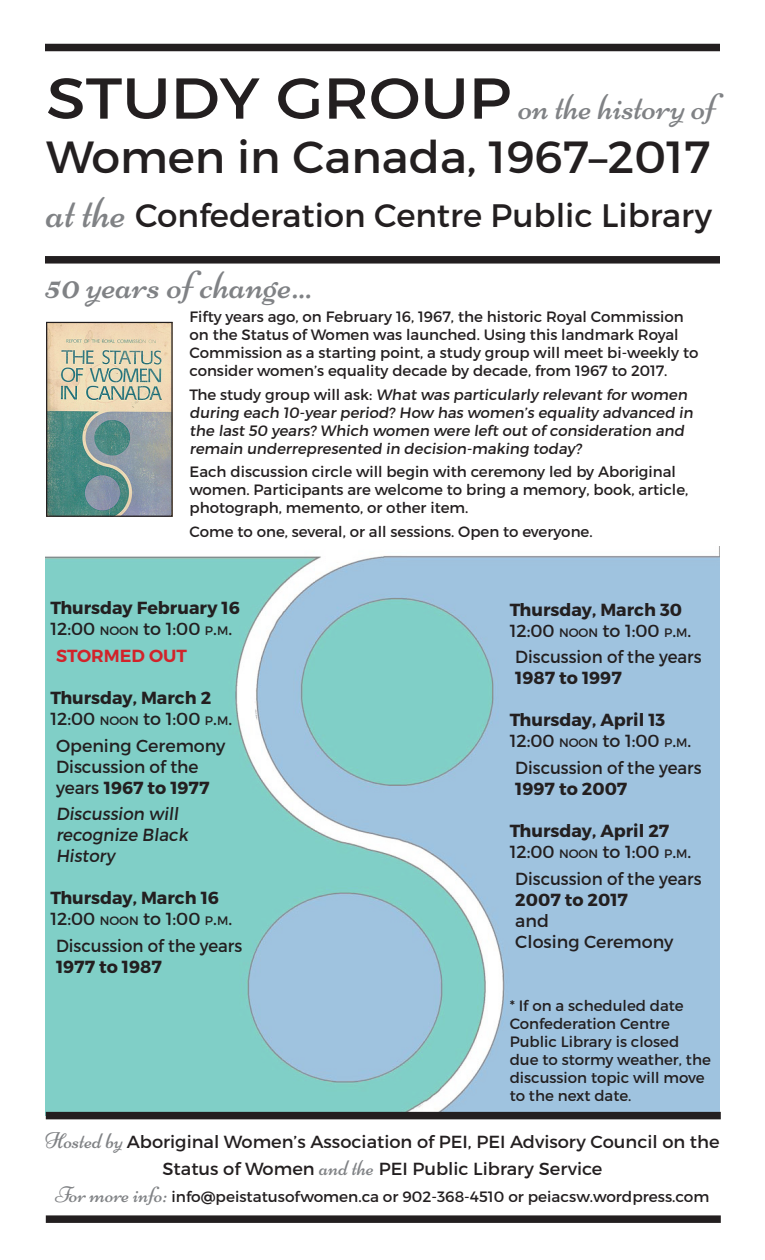
<style>
.page{position:relative;width:765px;height:1260px;background:#fff}
.page>*{position:absolute;margin:0;border:0;box-sizing:border-box;transform-origin:0 0}
.t1{font:45px "Montserrat";color:#231f20}
.t2{font:40px "Niconne";color:#808285}
.t3{font:37.5px "Niconne";color:#808285}
.t4{font:32.5px "Montserrat";color:#231f20}
.t5{font:17.5px/21px "Montserrat";color:#231f20}
.t6{font:17.5px/21px "Montserrat";color:#231f20;scale:.95 1}
.t7{font:700 17.5px/21px "Montserrat";color:#231f20}
.t8{font:17.5px/21px "Montserrat";color:#231f20;scale:.96 1}
.t9{font:600 17.5px "Montserrat";color:#d1232a}
.t10{font:15px/18px "Montserrat";color:#231f20}
.s1{font-family:"Montserrat";font-size:57.5px;color:#231f20}
.s2{font-family:"Niconne";font-size:45px;color:#808285}
.s3{font-weight:400}
.s4{font-weight:400;font-size:12.25px}
.s5{font-size:12.25px}
.s6{font-style:inherit}
.s7{font-weight:700}
.s8{font-family:"Niconne";font-size:22.5px;color:#808285}
</style>
<div class="page">
<img style="left:45px;top:546px;width:675px;height:570px">
<div style="left:45px;top:256px;width:675px;height:8px;background:#231f20"></div>
<div style="left:45px;top:44px;width:675px;height:7px;background:#231f20"></div>
<div style="left:46px;top:1215px;width:675px;height:8px;background:#231f20"></div>
<div style="left:46px;top:1112px;width:675px;height:7px;background:#231f20"></div>
<img style="left:48px;top:324px;width:123px;height:191px">
<div style="left:46px;top:322px;width:127px;height:195px;border:1px solid #231f20"></div>
<p class="t3" style="left:46px;top:84px;width:671px"><span class="s1">STUDY GROUP</span> on the history of</p>
<p class="t1" style="left:46px;top:129px;width:665px">Women in Canada, 1967–2017</p>
<p class="t4" style="left:46px;top:195px;width:667px"><span class="s2">at the</span> Confederation Centre Public Library</p>
<p class="t2" style="left:45px;top:261px;width:268px">50 years of change...</p>
<p class="t10" style="left:190px;top:308px;width:511px">Fifty years ago, on February 16, 1967, the historic Royal Commission on the Status of Women was launched. Using this landmark Royal Commission as a starting point, a study group will meet bi-weekly to consider women’s equality decade by decade, from 1967 to 2017.</p>
<p class="t10" style="left:190px;top:385px;width:507px">The study group will ask: What was particularly relevant for women during each 10-year period? How has women’s equality advanced in the last 50 years? Which women were left out of consideration and remain underrepresented in decision-making today?</p>
<p class="t10" style="left:190px;top:463px;width:500px">Each discussion circle will begin with ceremony led by Aboriginal women. Participants are welcome to bring a memory, book, article, photograph, memento, or other item.</p>
<p class="t10" style="left:190px;top:523px;width:405px">Come to one, several, or all sessions. Open to everyone.</p>
<p class="t7" style="left:50px;top:598px;width:191px">Thursday February 16<br><span class="s3">12:00</span> <span class="s4">NOON</span> <span class="s3">to 1:00</span> <span class="s4">P</span><span class="s3">.</span><span class="s4">M</span><span class="s3">.</span></p>
<p class="t9" style="left:56px;top:645px;width:133px">STORMED OUT</p>
<p class="t7" style="left:50px;top:687px;width:162px">Thursday, March 2</p>
<p class="t5" style="left:50px;top:708px;width:183px">12:00 <span class="s5">NOON</span> to 1:00 <span class="s5">P</span><span class="s6">.</span><span class="s5">M</span><span class="s6">.</span></p>
<p class="t5" style="left:56px;top:735px;width:171px">Opening Ceremony<br>Discussion of the years <span class="s7">1967 to 1977</span></p>
<p class="t8" style="left:56px;top:803px;width:142px">Discussion will recognize Black<br>History</p>
<p class="t7" style="left:50px;top:888px;width:170px">Thursday, March 16</p>
<p class="t5" style="left:50px;top:908px;width:183px">12:00 <span class="s5">NOON</span> to 1:00 <span class="s5">P</span><span class="s6">.</span><span class="s5">M</span><span class="s6">.</span></p>
<p class="t6" style="left:56px;top:935px;width:198px">Discussion of the years<br><span class="s7">1977 to 1987</span></p>
<p class="t7" style="left:510px;top:599px;width:174px">Thursday, March 30</p>
<p class="t5" style="left:510px;top:620px;width:183px">12:00 <span class="s5">NOON</span> to 1:00 <span class="s5">P</span><span class="s6">.</span><span class="s5">M</span><span class="s6">.</span></p>
<p class="t6" style="left:515px;top:647px;width:198px">Discussion of the years<br><span class="s7">1987 to 1997</span></p>
<p class="t7" style="left:510px;top:710px;width:157px">Thursday, April 13</p>
<p class="t5" style="left:510px;top:731px;width:183px">12:00 <span class="s5">NOON</span> to 1:00 <span class="s5">P</span><span class="s6">.</span><span class="s5">M</span><span class="s6">.</span></p>
<p class="t6" style="left:515px;top:757px;width:198px">Discussion of the years<br><span class="s7">1997 to 2007</span></p>
<p class="t7" style="left:510px;top:820px;width:161px">Thursday, April 27</p>
<p class="t5" style="left:510px;top:841px;width:183px">12:00 <span class="s5">NOON</span> to 1:00 <span class="s5">P</span><span class="s6">.</span><span class="s5">M</span><span class="s6">.</span></p>
<p class="t6" style="left:515px;top:868px;width:198px">Discussion of the years<br><span class="s7">2007 to 2017</span></p>
<p class="t5" style="left:515px;top:910px;width:35px">and</p>
<p class="t5" style="left:515px;top:931px;width:160px">Closing Ceremony</p>
<p class="t10" style="left:510px;top:996px;width:203px">* If on a scheduled date<br>Confederation Centre<br>Public Library is closed due to stormy weather, the discussion topic will move to the next date.</p>
<p class="t5" style="left:45px;top:1128px;width:676px;line-height:27px;text-align:center"><span class="s8">Hosted by</span> Aboriginal Women’s Association of PEI, PEI Advisory Council on the<br>Status of Women <span class="s8">and the</span> PEI Public Library Service</p>
<p class="t10" style="left:56px;top:1188px;width:655px"><span class="s8">For more info:</span> info@peistatusofwomen.ca or 902-368-4510 or peiacsw.wordpress.com</p>
</div>
